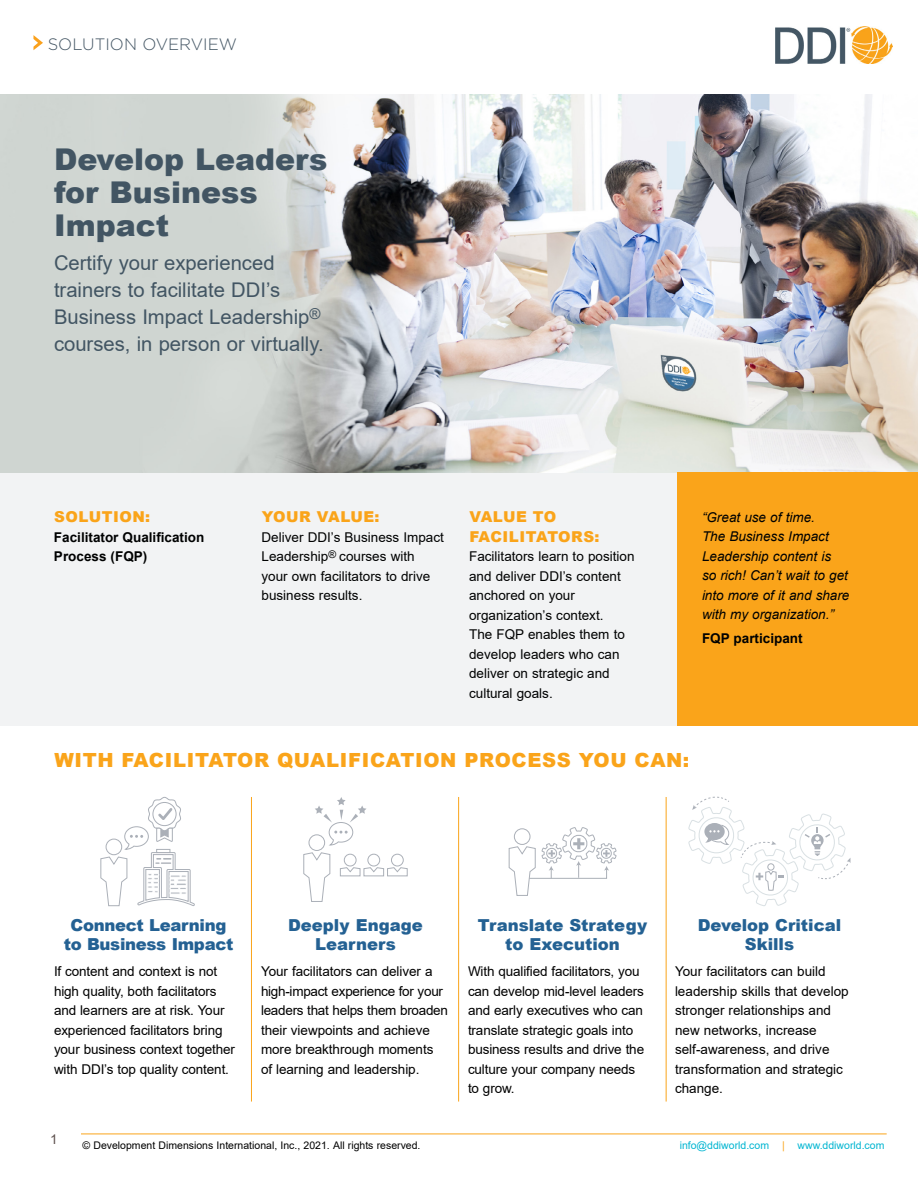
<style>
.page{position:relative;width:918px;height:1188px;background:#fff}
.page>*{position:absolute;margin:0;border:0;box-sizing:border-box;transform-origin:0 0}
.t1{font:900 30px/33px "Arial";color:#425563}
.t2{font:20.25px/27px "Arial";color:#425563}
.t3{font:900 19.5px "Arial";letter-spacing:.035em;color:#faa41a}
.t4{font:900 16.5px/19.5px "Arial";color:#246193;text-align:center}
.t5{font:900 16.5px/19.5px "Arial";letter-spacing:-.02em;color:#246193;text-align:center}
.t6{font:300 16.5px "Gotham";color:#445664}
.t7{font:900 15px/19.5px "Arial";letter-spacing:.035em;color:#faa41a}
.t8{font:13.5px/19.5px "Arial";letter-spacing:-.005em;color:#000101}
.t9{font:italic 13.5px/19.5px "Arial";color:#000101}
.t10{font:700 13.5px/19.5px "Arial";color:#000101}
.t11{font:13.5px "Arial";color:#5e514e}
.t12{font:10.5px "Arial";color:#000}
.t13{font:10.5px "Arial";color:#00b5d1}
.s1{color:#faa41a}
</style>
<div class="page">
<img style="left:775px;top:27px;width:117px;height:37px">
<hr style="left:81px;top:1134px;width:806px;height:1px;background:#faa41a">
<div style="left:0;top:421px;width:918px;height:305px;background:#f2f3f4"></div>
<img style="left:0;top:94px;width:918px;height:378px">
<svg style="left:33px;top:35px;width:10px;height:15px"></svg>
<hr style="left:251px;top:797px;width:1px;height:305px;background:#faa41a">
<hr style="left:458px;top:797px;width:1px;height:305px;background:#faa41a">
<hr style="left:666px;top:797px;width:1px;height:305px;background:#faa41a">
<div style="left:677px;top:472px;width:241px;height:254px;background:#faa41a"></div>
<svg style="left:100px;top:797px;width:95px;height:110px"></svg>
<svg style="left:508px;top:827px;width:108px;height:69px"></svg>
<svg style="left:303px;top:797px;width:105px;height:105px"></svg>
<svg style="left:688px;top:796px;width:162px;height:110px"></svg>
<p class="t6" style="left:48px;top:34px;width:191px">SOLUTION OVERVIEW</p>
<h1 class="t1" style="left:54px;top:142px;width:275px">Develop Leaders for Business<br>Impact</h1>
<h2 class="t2" style="left:54px;top:249px;width:271px">Certify your experienced trainers to facilitate DDI’s<br>Business Impact Leadership<sup>® </sup>courses, in person or virtually.</h2>
<p class="t7" style="left:54px;top:507px;width:98px">SOLUTION:</p>
<p class="t10" style="left:54px;top:527px;width:152px">Facilitator Qualification<br>Process (FQP)</p>
<p class="t7" style="left:262px;top:507px;width:119px">YOUR VALUE:</p>
<p class="t8" style="left:262px;top:527px;width:184px">Deliver DDI’s Business Impact<br>Leadership<sup>®</sup> courses with your own facilitators to drive business results.</p>
<p class="t7" style="left:469px;top:507px;width:132px">VALUE TO<br>FACILITATORS:</p>
<p class="t8" style="left:469px;top:547px;width:167px">Facilitators learn to position and deliver DDI’s content anchored on your organization’s context.<br>The FQP enables them to develop leaders who can deliver on strategic and cultural goals.</p>
<p class="t9" style="left:702px;top:507px;width:149px">“Great use of time.<br>The Business Impact<br>Leadership content is<br>so rich! Can’t wait to get into more of it and share with my organization.”</p>
<p class="t10" style="left:702px;top:629px;width:102px">FQP participant</p>
<h3 class="t3" style="left:54px;top:746px;width:637px">WITH FACILITATOR QUALIFICATION PROCESS YOU CAN:</h3>
<p class="t5" style="left:64px;top:915px;width:171px">Connect Learning to Business Impact</p>
<p class="t8" style="left:54px;top:962px;width:183px">If content and context is not high quality, both facilitators and learners are at risk. Your experienced facilitators bring your business context together with DDI’s top quality content.</p>
<p class="t4" style="left:288px;top:915px;width:136px">Deeply Engage<br>Learners</p>
<p class="t8" style="left:261px;top:962px;width:189px">Your facilitators can deliver a high-impact experience for your leaders that helps them broaden their viewpoints and achieve more breakthrough moments of learning and leadership.</p>
<p class="t4" style="left:478px;top:915px;width:171px">Translate Strategy to Execution</p>
<p class="t8" style="left:468px;top:962px;width:178px">With qualified facilitators, you can develop mid-level leaders and early executives who can translate strategic goals into business results and drive the culture your company needs to grow.</p>
<p class="t4" style="left:698px;top:915px;width:145px">Develop Critical<br>Skills</p>
<p class="t8" style="left:675px;top:962px;width:175px">Your facilitators can build leadership skills that develop stronger relationships and new networks, increase self-awareness, and drive transformation and strategic change.</p>
<p class="t11" style="left:50px;top:1130px;width:9px">1</p>
<p class="t12" style="left:82px;top:1138px;width:340px">© Development Dimensions International, Inc., 2021. All rights reserved.</p>
<p class="t13" style="left:680px;top:1138px;width:206px">info@ddiworld.com <span class="s1">|</span> www.ddiworld.com</p>
</div>
